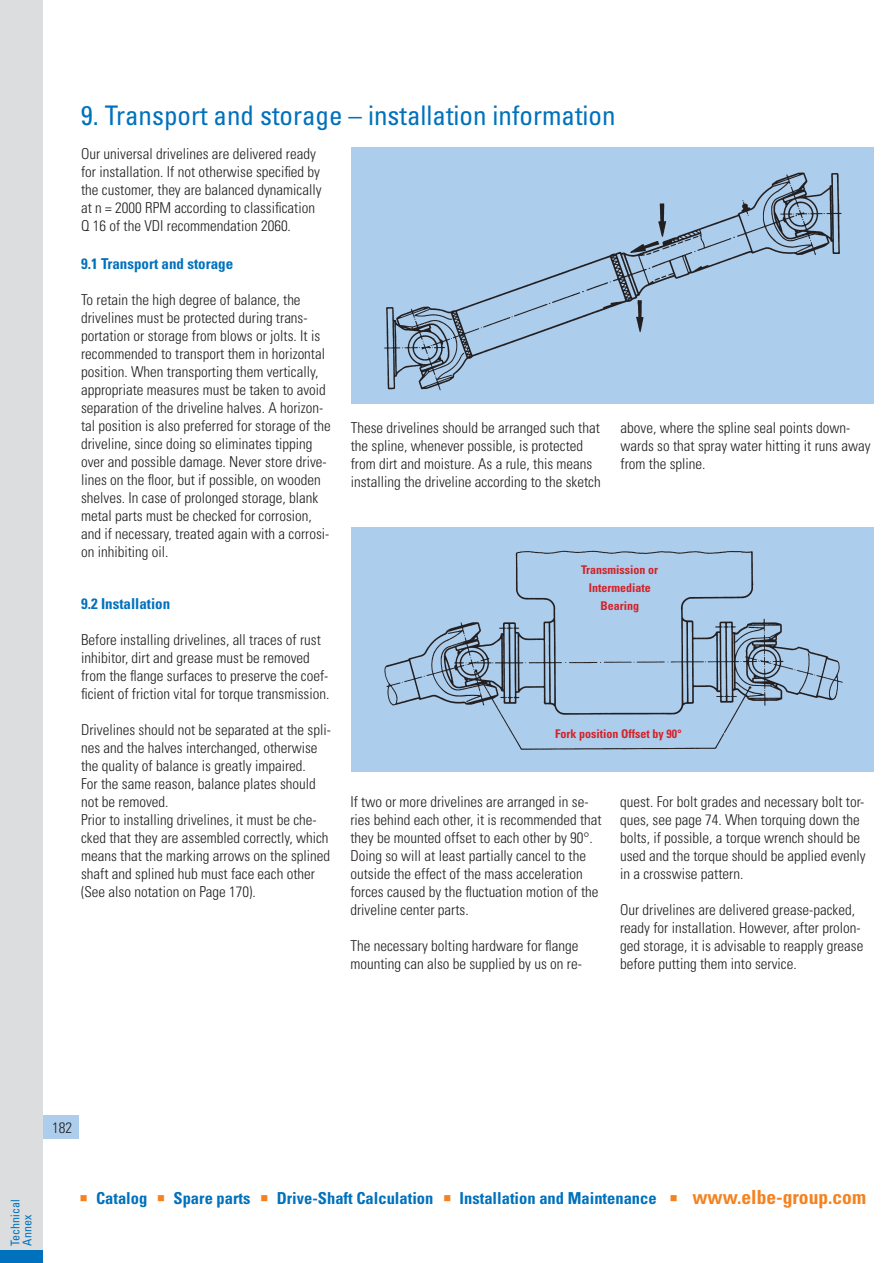
<style>
.page{position:relative;width:893px;height:1263px;background:#fff}
.page>*{position:absolute;margin:0;border:0;box-sizing:border-box;transform-origin:0 0}
.t1{font:condensed 27px "Univers";color:#0071bc}
.t2{font:700 condensed 16.5px "Univers";color:#0071bc}
.t3{font:300 condensed 15px/18px "Univers";color:#231f20}
.t4{font:700 condensed 15px "Univers";color:#0071bc}
.t5{font:700 condensed 12px/18px "Univers";color:#d2232a;text-align:center}
.t6{font:condensed 12px/12px "Univers";color:#0071bc}
.s1{color:#f5821f}
.s2{font-size:19.5px;color:#f5821f}
</style>
<div class="page">
<div style="left:0;top:1116px;width:79px;height:23px;background:#accdec"></div>
<div style="left:0;top:0;width:43px;height:1263px;background:#dcddde"></div>
<div style="left:0;top:1251px;width:43px;height:12px;background:#0071bc"></div>
<div style="left:351px;top:148px;width:522px;height:256px;background:#accdec"></div>
<img style="left:384px;top:172px;width:458px;height:219px">
<div style="left:351px;top:527px;width:522px;height:244px;background:#accdec"></div>
<img style="left:384px;top:551px;width:459px;height:199px">
<div style="left:522px;top:728px;width:193px;height:17px;background:#accdec"></div>
<div style="left:560px;top:564px;width:119px;height:71px;background:#accdec"></div>
<h1 class="t1" style="left:81px;top:106px;width:536px">9. Transport and storage – installation information</h1>
<p class="t3" style="left:81px;top:147px;width:242px">Our universal drivelines are delivered ready for installation. If not otherwise specified by the customer, they are balanced dynamically at n = 2000 RPM according to classification Q 16 of the VDI recommendation 2060.</p>
<p class="t4" style="left:81px;top:258px;width:154px">9.1 Transport and storage</p>
<p class="t3" style="left:81px;top:292px;width:251px">To retain the high degree of balance, the drivelines must be protected during trans&shy;portation or storage from blows or jolts. It is recommended to transport them in horizontal position. When transporting them vertically, appropriate measures must be taken to avoid separation of the driveline halves. A horizon&shy;tal position is also preferred for storage of the driveline, since doing so eliminates tipping over and possible damage. Never store drive&shy;lines on the floor, but if possible, on wooden shelves. In case of prolonged storage, blank metal parts must be checked for corrosion, and if necessary, treated again with a corrosi&shy;on inhibiting oil.</p>
<p class="t4" style="left:81px;top:598px;width:91px">9.2 Installation</p>
<p class="t3" style="left:81px;top:632px;width:250px">Before installing drivelines, all traces of rust inhibitor, dirt and grease must be removed from the flange surfaces to preserve the coef&shy;ficient of friction vital for torque transmission.</p>
<p class="t3" style="left:81px;top:722px;width:251px">Drivelines should not be separated at the spli&shy;nes and the halves interchanged, otherwise the quality of balance is greatly impaired.<br>For the same reason, balance plates should not be removed.<br>Prior to installing drivelines, it must be che&shy;cked that they are assembled correctly, which means that the marking arrows on the splined shaft and splined hub must face each other (See also notation on Page 170).</p>
<p class="t3" style="left:351px;top:420px;width:251px">These drivelines should be arranged such that the spline, whenever possible, is protected from dirt and moisture. As a rule, this means installing the driveline according to the sketch</p>
<p class="t3" style="left:620px;top:420px;width:251px">above, where the spline seal points down&shy;wards so that spray water hitting it runs away from the spline.</p>
<p class="t5" style="left:581px;top:562px;width:79px">Transmission or<br>Intermediate<br>Bearing</p>
<p class="t5" style="left:555px;top:726px;width:128px">Fork position Offset by 90°</p>
<p class="t3" style="left:350px;top:794px;width:253px">If two or more drivelines are arranged in se&shy;ries behind each other, it is recommended that they be mounted offset to each other by 90°.<br>Doing so will at least partially cancel to the outside the effect of the mass acceleration forces caused by the fluctuation motion of the driveline center parts.</p>
<p class="t3" style="left:350px;top:938px;width:233px">The necessary bolting hardware for flange mounting can also be supplied by us on re-</p>
<p class="t3" style="left:620px;top:794px;width:247px">quest. For bolt grades and necessary bolt tor&shy;ques, see page 74. When torquing down the bolts, if possible, a torque wrench should be used and the torque should be applied evenly in a crosswise pattern.</p>
<p class="t3" style="left:620px;top:902px;width:245px">Our drivelines are delivered grease-packed, ready for installation. However, after prolon&shy;ged storage, it is advisable to reapply grease before putting them into service.</p>
<p class="t3" style="left:52px;top:1120px;width:21px">182</p>
<p class="t6" style="left:10px;top:1246px;width:48px;rotate:-90deg">Technical<br>Annex</p>
<p class="t2" style="left:80px;top:1192px;width:788px"><span class="s1">■</span> Catalog <span class="s1">■</span> Spare parts <span class="s1">■</span> Drive-Shaft Calculation <span class="s1">■</span> Installation and Maintenance <span class="s1">■</span> <span class="s2">www.elbe-group.com</span></p>
</div>
